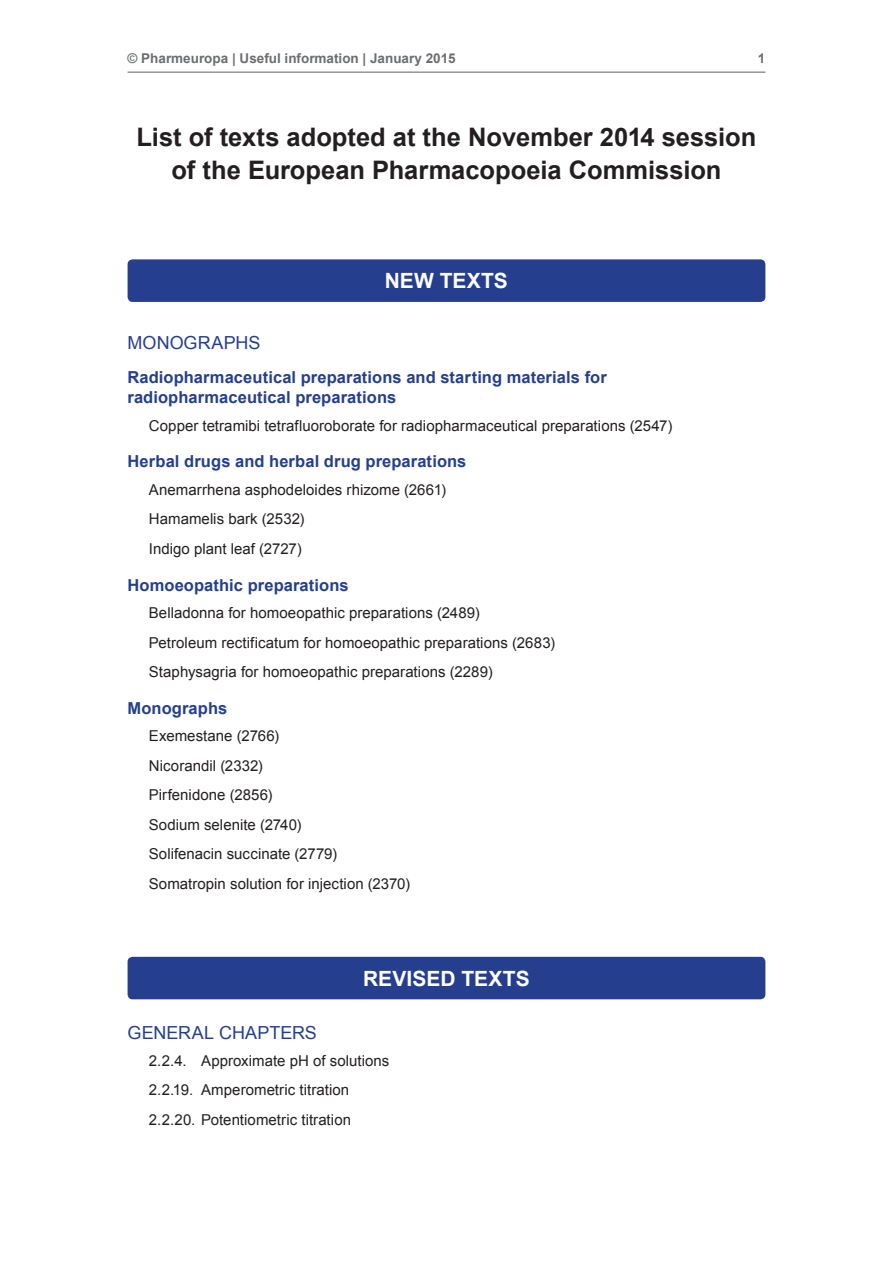
<style>
.page{position:relative;width:893px;height:1263px;background:#fff}
.page>*{position:absolute;margin:0;border:0;box-sizing:border-box;transform-origin:0 0}
.PhpaOnline_Titre_3{font:700 25.5px/33px "Arial";color:#231f20;text-align:center}
.PhpaOnline_Titre_4{font:700 21px "Arial";letter-spacing:.005em;color:#fff}
.PhpaOnline_Titre_7_b{font:18px "Arial";color:#253f8e}
.PhpaOnline_Titre_3A{font:700 16.5px/19.8px "Arial";letter-spacing:.005em;color:#253f8e}
.PhpaOnline_body{font:15px "Arial";letter-spacing:.005em;color:#231f20}
.PhpaOnline_en-tête{font:700 13.5px "Arial";color:#6c6d70}
</style>
<div class="page">
<hr style="left:128px;top:71px;width:637px;height:2px;background:#939598">
<div style="left:128px;top:260px;width:637px;height:41px;background:#253f8e;border-radius:4px"></div>
<div style="left:128px;top:259px;width:637px;height:43px;border:2px solid #253f8e;border-radius:4px"></div>
<div style="left:128px;top:957px;width:637px;height:41px;background:#253f8e;border-radius:4px"></div>
<div style="left:128px;top:957px;width:637px;height:42px;border:2px solid #253f8e;border-radius:4px"></div>
<p class="PhpaOnline_en-tête" style="left:128px;top:49px;width:330px">© Pharmeuropa | Useful information | January 2015</p>
<p class="PhpaOnline_en-tête" style="left:758px;top:49px;width:9px">1</p>
<p class="PhpaOnline_Titre_3" style="left:137px;top:121px;width:621px">List of texts adopted at the November 2014 session of the European Pharmacopoeia Commission</p>
<p class="PhpaOnline_Titre_4" style="left:385px;top:267px;width:125px">NEW TEXTS</p>
<p class="PhpaOnline_Titre_7_b" style="left:128px;top:331px;width:134px">MONOGRAPHS</p>
<p class="PhpaOnline_Titre_3A" style="left:128px;top:368px;width:481px">Radiopharmaceutical preparations and starting materials for radiopharmaceutical preparations</p>
<p class="PhpaOnline_body" style="left:149px;top:415px;width:525px">Copper tetramibi tetrafluoroborate for radiopharmaceutical preparations (2547)</p>
<p class="PhpaOnline_Titre_3A" style="left:128px;top:452px;width:340px">Herbal drugs and herbal drug preparations</p>
<p class="PhpaOnline_body" style="left:149px;top:480px;width:299px">Anemarrhena asphodeloides rhizome (2661)</p>
<p class="PhpaOnline_body" style="left:149px;top:509px;width:157px">Hamamelis bark (2532)</p>
<p class="PhpaOnline_body" style="left:149px;top:539px;width:155px">Indigo plant leaf (2727)</p>
<p class="PhpaOnline_Titre_3A" style="left:128px;top:575px;width:223px">Homoeopathic preparations</p>
<p class="PhpaOnline_body" style="left:149px;top:603px;width:332px">Belladonna for homoeopathic preparations (2489)</p>
<p class="PhpaOnline_body" style="left:149px;top:632px;width:408px">Petroleum rectificatum for homoeopathic preparations (2683)</p>
<p class="PhpaOnline_body" style="left:149px;top:662px;width:345px">Staphysagria for homoeopathic preparations (2289)</p>
<p class="PhpaOnline_Titre_3A" style="left:128px;top:699px;width:101px">Monographs</p>
<p class="PhpaOnline_body" style="left:149px;top:726px;width:132px">Exemestane (2766)</p>
<p class="PhpaOnline_body" style="left:149px;top:756px;width:116px">Nicorandil (2332)</p>
<p class="PhpaOnline_body" style="left:149px;top:785px;width:125px">Pirfenidone (2856)</p>
<p class="PhpaOnline_body" style="left:149px;top:815px;width:154px">Sodium selenite (2740)</p>
<p class="PhpaOnline_body" style="left:149px;top:844px;width:190px">Solifenacin succinate (2779)</p>
<p class="PhpaOnline_body" style="left:149px;top:874px;width:263px">Somatropin solution for injection (2370)</p>
<p class="PhpaOnline_Titre_4" style="left:363px;top:964px;width:168px">REVISED TEXTS</p>
<p class="PhpaOnline_Titre_7_b" style="left:128px;top:1020px;width:191px">GENERAL CHAPTERS</p>
<p class="PhpaOnline_body" style="left:149px;top:1051px;width:242px">2.2.4. Approximate pH of solutions</p>
<p class="PhpaOnline_body" style="left:149px;top:1080px;width:202px">2.2.19. Amperometric titration</p>
<p class="PhpaOnline_body" style="left:149px;top:1110px;width:204px">2.2.20. Potentiometric titration</p>
</div>
